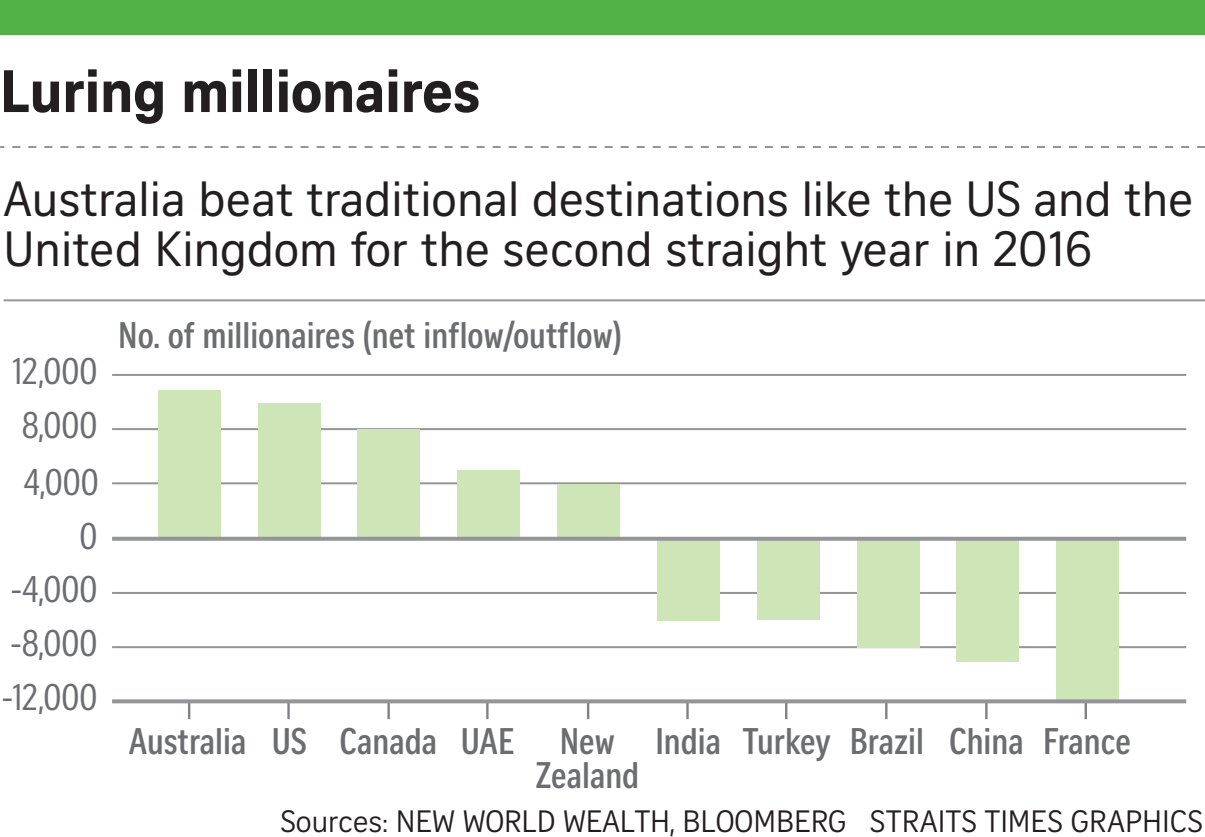
<style>
.page{position:relative;width:1205px;height:837px;background:#fff}
.page>*{position:absolute;margin:0;border:0;box-sizing:border-box;transform-origin:0 0}
.t1{font:700 58px "Curator Serp Text";letter-spacing:-.01em;color:#231f20}
.t2{font:48px/50px "Curator Head ST Regular";color:#231f20}
.t3{font:700 36px/34px "Curator Head Cond ST Semi";color:#6c6d70;text-align:center}
.t4{font:36px "Curator Head Cond ST Regular";color:#6c6d70}
.t5{font:30px "Curator Serp Text";color:#231f20}
</style>
<div class="page">
<div style="left:0;top:0;width:1204px;height:34px;background:#52b147"></div>
<svg style="left:0;top:146px;width:1204px;height:2px"></svg>
<hr style="left:4px;top:299px;width:1200px;height:2px;background:#939598">
<hr style="left:112px;top:646px;width:1073px;height:2px;background:#939598">
<hr style="left:112px;top:592px;width:1073px;height:2px;background:#939598">
<hr style="left:112px;top:482px;width:1073px;height:2px;background:#939598">
<hr style="left:112px;top:428px;width:1073px;height:2px;background:#939598">
<hr style="left:112px;top:374px;width:1073px;height:2px;background:#939598">
<svg style="left:188px;top:703px;width:2px;height:16px"></svg>
<hr style="left:287px;top:702px;width:3px;height:17px;background:#808285">
<hr style="left:387px;top:702px;width:3px;height:17px;background:#808285">
<svg style="left:486px;top:703px;width:2px;height:16px"></svg>
<svg style="left:587px;top:703px;width:2px;height:16px"></svg>
<svg style="left:686px;top:703px;width:2px;height:16px"></svg>
<svg style="left:785px;top:703px;width:2px;height:16px"></svg>
<svg style="left:885px;top:703px;width:2px;height:16px"></svg>
<svg style="left:985px;top:703px;width:2px;height:16px"></svg>
<svg style="left:1084px;top:703px;width:2px;height:16px"></svg>
<div style="left:1056px;top:539px;width:62px;height:162px;background:#cee5b8"></div>
<div style="left:956px;top:539px;width:62px;height:122px;background:#cee5b8"></div>
<div style="left:856px;top:539px;width:63px;height:108px;background:#cee5b8"></div>
<div style="left:757px;top:539px;width:62px;height:81px;background:#cee5b8"></div>
<div style="left:657px;top:539px;width:62px;height:81px;background:#cee5b8"></div>
<div style="left:557px;top:484px;width:62px;height:55px;background:#cee5b8"></div>
<div style="left:457px;top:470px;width:63px;height:69px;background:#cee5b8"></div>
<div style="left:357px;top:429px;width:63px;height:110px;background:#cee5b8"></div>
<div style="left:258px;top:403px;width:62px;height:136px;background:#cee5b8"></div>
<div style="left:158px;top:390px;width:62px;height:149px;background:#cee5b8"></div>
<svg style="left:112px;top:537px;width:1073px;height:4px;fill:#939598"></svg>
<svg style="left:112px;top:699px;width:1073px;height:4px;fill:#939598"></svg>
<h1 class="t1" style="left:0;top:56px;width:481px">Luring millionaires</h1>
<h2 class="t2" style="left:4px;top:174px;width:1190px">Australia beat traditional destinations like the US and the<br>United Kingdom for the second straight year in 2016</h2>
<p class="t4" style="left:12px;top:351px;width:86px">12,000</p>
<p class="t4" style="left:22px;top:406px;width:77px">8,000</p>
<p class="t4" style="left:23px;top:462px;width:77px">4,000</p>
<p class="t4" style="left:79px;top:516px;width:19px">0</p>
<p class="t4" style="left:11px;top:569px;width:88px">-4,000</p>
<p class="t4" style="left:10px;top:624px;width:88px">-8,000</p>
<p class="t4" style="left:2px;top:678px;width:97px">-12,000</p>
<p class="t3" style="left:118px;top:319px;width:505px">No. of millionaires (net inflow/outflow)</p>
<p class="t3" style="left:129px;top:725px;width:387px">Australia US Canada UAE</p>
<p class="t3" style="left:535px;top:725px;width:105px">New<br>Zealand</p>
<p class="t3" style="left:655px;top:725px;width:477px">India Turkey Brazil China France</p>
<p class="t5" style="left:281px;top:804px;width:923px">Sources: NEW WORLD WEALTH, BLOOMBERG STRAITS TIMES GRAPHICS</p>
</div>
